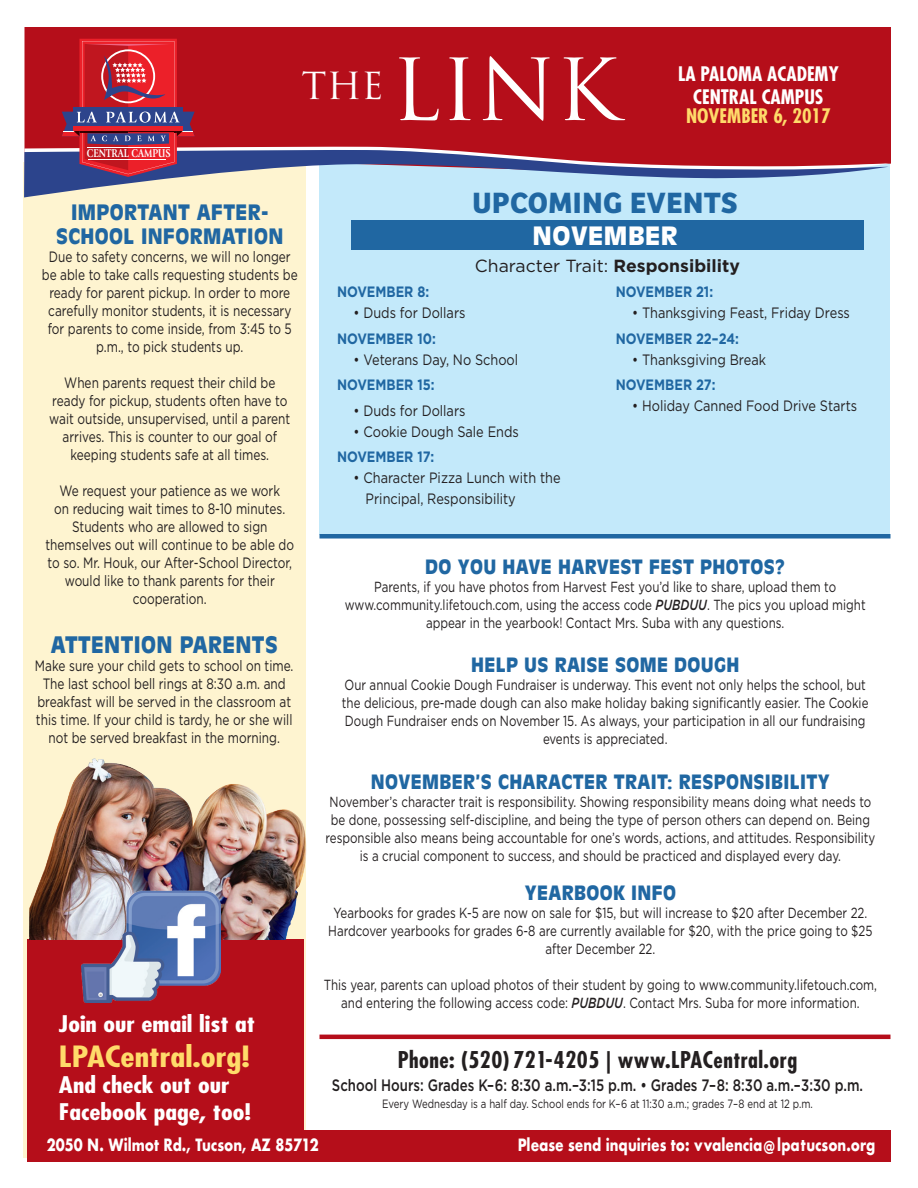
<style>
.page{position:relative;width:918px;height:1188px;background:#fff}
.page>*{position:absolute;margin:0;border:0;box-sizing:border-box;transform-origin:0 0}
.copy{font:83.1px "Trajan";color:#fff}
.copy-2{font:36.3px "Trajan";color:#fff}
.copy-3{font:700 30.45px "Bree";letter-spacing:.02em;color:#2067a2}
.t1{font:700 condensed 28.5px "Futura";color:#ffdb6a;scale:1.2 1}
.copy-4{font:900 25.05px "Antique Olive";letter-spacing:.02em;color:#fff}
.Headers{font:700 condensed 22.5px "Futura";letter-spacing:.02em;color:#231f20}
.copy-5{font:900 22.5px "Antique Olive";letter-spacing:.02em;color:#2067a2;scale:.92 1}
.t2{font:700 condensed 22.35px "Futura";color:#fff;scale:1.2 1}
.Headers-2{font:900 21px/24px "Antique Olive";letter-spacing:.02em;color:#2067a2;text-align:center;scale:.92 1}
.Headers-3{font:900 19.5px "Antique Olive";letter-spacing:.02em;color:#2067a2;scale:.92 1}
.t3{font:700 condensed 19.5px/22.5px "Futura";color:#fff;text-align:center}
.t4{font:700 condensed 19.5px "Futura";color:#ffdb6a}
.copy-6{font:17.55px "Gotham";color:#231f20}
.Headers-4{font:700 16.5px "Futura";color:#fff;scale:.8 1}
.copy-7{font:500 16.5px "Gotham";color:#231f20;scale:.8 1}
.copy-8{font:15px/18px "Gotham";color:#231f20;text-align:center;scale:.79 1}
.copy-9{font:15px/21px "Gotham";color:#231f20;scale:.85 1}
.copy-10{font:700 15px "Gotham";color:#2067a2;scale:.85 1}
.copy-11{font:14.7px/18px "Gotham";color:#231f20;text-align:center;scale:.79 1}
.copy-12{font:12px "Gotham";color:#231f20;scale:.8 1}
.t5{font:700 11.85px "Giovanni";color:#fff;scale:.81 1}
.s1{font-weight:700}
.s2{font-weight:500;font-style:italic}
</style>
<div class="page">
<div style="left:24px;top:162px;width:282px;height:995px;background:#fef4d0"></div>
<div style="left:320px;top:153px;width:570px;height:382px;background:#c3e9fa"></div>
<hr style="left:320px;top:1035px;width:570px;height:4px;background:#b50e1a">
<div style="left:24px;top:27px;width:867px;height:137px;background:#b50e1a"></div>
<svg style="left:24px;top:36px;width:865px;height:161px;background:#ae3a4b"></svg>
<hr style="left:87px;top:147px;width:83px;height:1px;background:#fff">
<hr style="left:89px;top:160px;width:77px;height:1px;background:#fff">
<div style="left:27px;top:940px;width:277px;height:208px;background:#b50e1a"></div>
<img style="left:27px;top:758px;width:279px;height:182px">
<img style="left:81px;top:889px;width:139px;height:113px">
<div style="left:27px;top:1130px;width:863px;height:32px;background:#b50e1a"></div>
<div style="left:320px;top:534px;width:570px;height:5px;background:#2067a2"></div>
<div style="left:351px;top:220px;width:513px;height:29px;background:#2067a2"></div>
<p class="t5" style="left:87px;top:146px;width:105px">CENTRAL CAMPUS</p>
<p class="copy-2" style="left:302px;top:64px;width:84px">the</p>
<p class="copy" style="left:392px;top:40px;width:229px">Link</p>
<p class="t3" style="left:678px;top:63px;width:162px">LA PALOMA ACADEMY<br>CENTRAL CAMPUS</p>
<p class="t4" style="left:686px;top:103px;width:146px">NOVEMBER 6, 2017</p>
<p class="copy-3" style="left:472px;top:185px;width:267px">UPCOMING EVENTS</p>
<p class="copy-4" style="left:533px;top:220px;width:147px">NOVEMBER</p>
<p class="Headers-2" style="left:56px;top:200px;width:248px">IMPORTANT AFTER-<br>SCHOOL INFORMATION</p>
<p class="copy-8" style="left:42px;top:248px;width:326px">Due to safety concerns, we will no longer be able to take calls requesting students be ready for parent pickup. In order to more carefully monitor students, it is necessary for parents to come inside, from 3:45 to 5 p.m., to pick students up.</p>
<p class="copy-8" style="left:49px;top:374px;width:307px">When parents request their child be ready for pickup, students often have to wait outside, unsupervised, until a parent arrives. This is counter to our goal of keeping students safe at all times.</p>
<p class="copy-8" style="left:45px;top:482px;width:316px">We request your patience as we work<br>on reducing wait times to 8-10 minutes.<br>Students who are allowed to sign themselves out will continue to be able do to so. Mr. Houk, our After-School Director, would like to thank parents for their cooperation.</p>
<p class="copy-5" style="left:51px;top:632px;width:248px">ATTENTION PARENTS</p>
<p class="copy-8" style="left:35px;top:657px;width:329px">Make sure your child gets to school on time.<br>The last school bell rings at 8:30 a.m. and breakfast will be served in the classroom at this time. If your child is tardy, he or she will not be served breakfast in the morning.</p>
<p class="Headers-3" style="left:471px;top:654px;width:293px">HELP US RAISE SOME DOUGH</p>
<p class="copy-6" style="left:475px;top:256px;width:267px">Character Trait: <span class="s1">Responsibility</span></p>
<p class="copy-10" style="left:337px;top:283px;width:110px">NOVEMBER 8:</p>
<p class="copy-9" style="left:354px;top:302px;width:133px">• Duds for Dollars</p>
<p class="copy-10" style="left:337px;top:330px;width:118px">NOVEMBER 10:</p>
<p class="copy-9" style="left:354px;top:349px;width:195px">• Veterans Day, No School</p>
<p class="copy-10" style="left:337px;top:376px;width:116px">NOVEMBER 15:</p>
<p class="copy-9" style="left:354px;top:400px;width:133px">• Duds for Dollars</p>
<p class="copy-9" style="left:354px;top:421px;width:196px">• Cookie Dough Sale Ends</p>
<p class="copy-10" style="left:337px;top:448px;width:116px">NOVEMBER 17:</p>
<p class="copy-9" style="left:366px;top:467px;width:231px;text-indent:-12px">• Character Pizza Lunch with the<br>Principal, Responsibility</p>
<p class="copy-10" style="left:616px;top:283px;width:116px">NOVEMBER 21:</p>
<p class="copy-9" style="left:632px;top:302px;width:258px">• Thanksgiving Feast, Friday Dress</p>
<p class="copy-10" style="left:616px;top:330px;width:146px">NOVEMBER 22–24:</p>
<p class="copy-9" style="left:632px;top:349px;width:159px">• Thanksgiving Break</p>
<p class="copy-10" style="left:616px;top:376px;width:119px">NOVEMBER 27:</p>
<p class="copy-9" style="left:632px;top:395px;width:266px">• Holiday Canned Food Drive Starts</p>
<p class="Headers-3" style="left:425px;top:555px;width:393px">DO YOU HAVE HARVEST FEST PHOTOS?</p>
<p class="copy-11" style="left:345px;top:577px;width:661px">Parents, if you have photos from Harvest Fest you’d like to share, upload them to www.community.lifetouch.com, using the access code <span class="s2">PUBDUU</span>. The pics you upload might appear in the yearbook! Contact Mrs. Suba with any questions.</p>
<p class="copy-11" style="left:342px;top:676px;width:668px">Our annual Cookie Dough Fundraiser is underway. This event not only helps the school, but the delicious, pre-made dough can also make holiday baking significantly easier. The Cookie Dough Fundraiser ends on November 15. As always, your participation in all our fundraising events is appreciated.</p>
<p class="t2" style="left:59px;top:1010px;width:165px">Join our email list at</p>
<p class="t1" style="left:59px;top:1038px;width:161px">LPACentral.org!</p>
<p class="t2" style="left:59px;top:1071px;width:144px">And check out our</p>
<p class="t2" style="left:59px;top:1097px;width:162px">Facebook page, too!</p>
<p class="Headers-3" style="left:371px;top:770px;width:500px">NOVEMBER’S CHARACTER TRAIT: RESPONSIBILITY</p>
<p class="copy-11" style="left:325px;top:792px;width:698px">November’s character trait is responsibility. Showing responsibility means doing what needs to be done, possessing self-discipline, and being the type of person others can depend on. Being responsible also means being accountable for one’s words, actions, and attitudes. Responsibility is a crucial component to success, and should be practiced and displayed every day.</p>
<p class="Headers-3" style="left:525px;top:881px;width:166px">YEARBOOK INFO</p>
<p class="copy-11" style="left:328px;top:904px;width:691px">Yearbooks for grades K-5 are now on sale for $15, but will increase to $20 after December 22.<br>Hardcover yearbooks for grades 6-8 are currently available for $20, with the price going to $25 after December 22.</p>
<p class="copy-11" style="left:324px;top:976px;width:702px">This year, parents can upload photos of their student by going to www.community.lifetouch.com, and entering the following access code: <span class="s2">PUBDUU</span>. Contact Mrs. Suba for more information.</p>
<p class="Headers" style="left:398px;top:1045px;width:401px">Phone: (520) 721-4205 | www.LPACentral.org</p>
<p class="copy-7" style="left:332px;top:1076px;width:666px">School Hours: Grades K–6: 8:30 a.m.–3:15 p.m. • Grades 7–8: 8:30 a.m.–3:30 p.m.</p>
<p class="copy-12" style="left:382px;top:1097px;width:540px">Every Wednesday is a half day. School ends for K–6 at 11:30 a.m.; grades 7–8 end at 12 p.m.</p>
<p class="Headers-4" style="left:47px;top:1133px;width:341px">2050 N. Wilmot Rd., Tucson, AZ 85712</p>
<p class="Headers-4" style="left:518px;top:1133px;width:449px">Please send inquiries to: vvalencia@ lpatucson.org</p>
</div>
